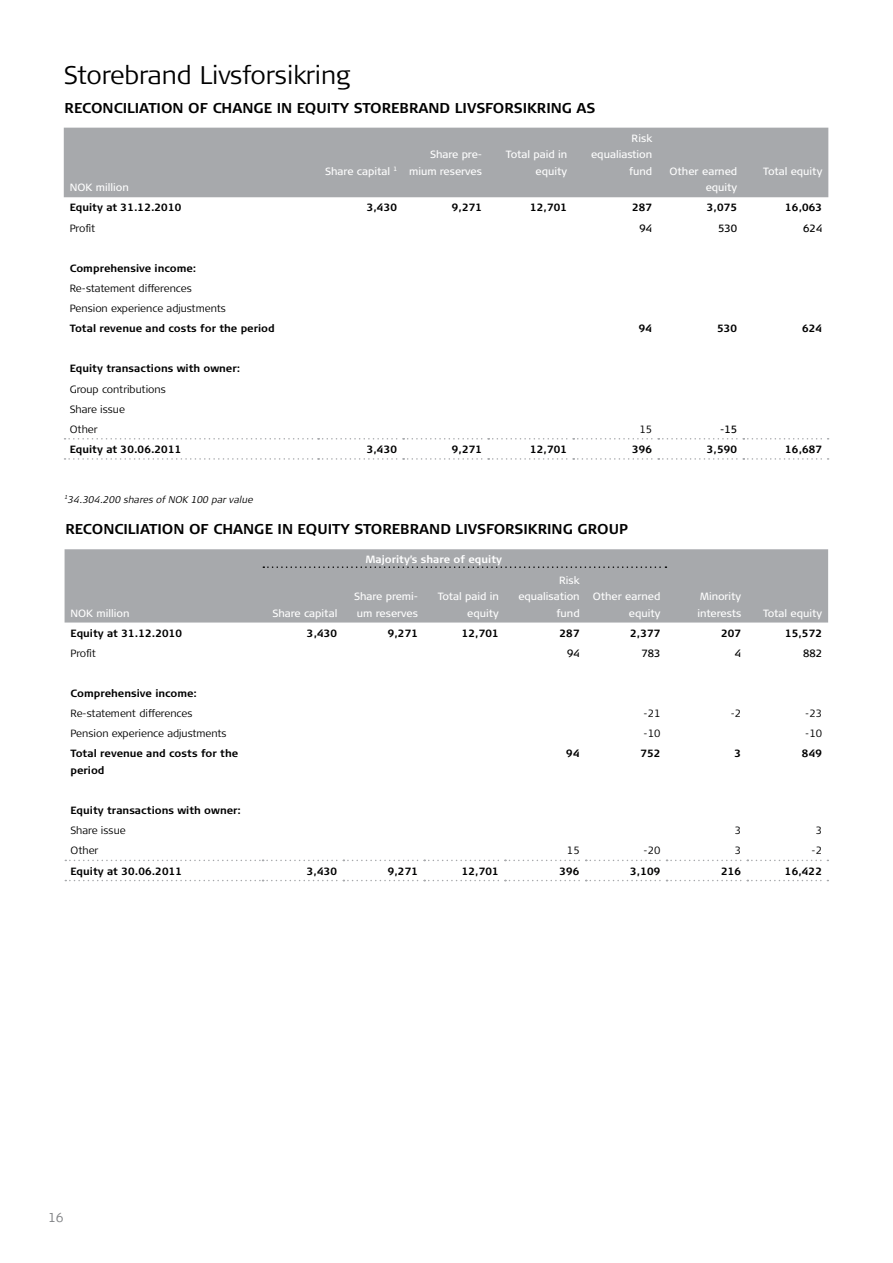
<style>
.page{position:relative;width:893px;height:1263px;background:#fff}
.page>*{position:absolute;margin:0;border:0;box-sizing:border-box;transform-origin:0 0}
.t1{font:300 25.5px "Signa Column";letter-spacing:-.01em;color:#000}
.t2{font:700 14.25px "Signa Column";color:#000}
.t3{font:300 12.75px "Signa Column";color:#808285}
.t4{font:700 10.5px/16.5px "Signa Column";color:#000}
.t5{font:10.5px/16.5px "Signa Column";color:#fff;text-align:right}
.t6{font:300 10.5px/20.1px "Signa Column";color:#000}
.t7{font:700 10.5px "Signa Column";color:#fff}
.t8{font:10.5px "Signa Column";color:#000}
.t9{font:italic 300 9.75px "Signa Column";color:#000}
</style>
<div class="page">
<div style="left:65px;top:549px;width:763px;height:73px;background:#a7a9ac"></div>
<svg style="left:65px;top:860px;width:763px;height:1px"></svg>
<svg style="left:65px;top:880px;width:763px;height:1px"></svg>
<svg style="left:263px;top:566px;width:403px;height:2px"></svg>
<div style="left:64px;top:128px;width:764px;height:69px;background:#a7a9ac"></div>
<svg style="left:65px;top:438px;width:764px;height:1px"></svg>
<svg style="left:65px;top:458px;width:764px;height:2px"></svg>
<h1 class="t1" style="left:64px;top:60px;width:288px">Storebrand Livsforsikring</h1>
<h2 class="t2" style="left:65px;top:99px;width:57px">RECONCILI</h2>
<h2 class="t2" style="left:139px;top:99px;width:308px">ATION OFCHANGEIN EQUITY STOREBRANDLI</h2>
<h2 class="t2" style="left:467px;top:99px;width:129px">VSFORSI KRI NG AS</h2>
<p class="t5" style="left:70px;top:179px;width:60px">NOK million</p>
<p class="t5" style="left:325px;top:163px;width:74px">Share capital <sup>1</sup></p>
<p class="t5" style="left:409px;top:146px;width:75px">Share pre&shy;mium reserves</p>
<p class="t5" style="left:506px;top:146px;width:63px">Total paid in equity</p>
<p class="t5" style="left:591px;top:130px;width:63px">Risk equaliastion fund</p>
<p class="t5" style="left:669px;top:163px;width:69px">Other earned equity</p>
<p class="t5" style="left:763px;top:163px;width:61px">Total equity</p>
<p class="t4" style="left:70px;top:199px;width:113px">Equity at 31.12.2010</p>
<p class="t4" style="left:367px;top:199px;width:32px">3,430</p>
<p class="t4" style="left:452px;top:199px;width:32px">9,271</p>
<p class="t4" style="left:530px;top:199px;width:39px">12,701</p>
<p class="t4" style="left:632px;top:199px;width:22px">287</p>
<p class="t4" style="left:707px;top:199px;width:32px">3,075</p>
<p class="t4" style="left:785px;top:199px;width:39px">16,063</p>
<p class="t6" style="left:70px;top:218px;width:27px">Profit</p>
<p class="t8" style="left:639px;top:222px;width:14px">94</p>
<p class="t8" style="left:718px;top:222px;width:21px">530</p>
<p class="t8" style="left:803px;top:222px;width:21px">624</p>
<p class="t4" style="left:70px;top:260px;width:128px">Comprehensive income:</p>
<p class="t6" style="left:70px;top:278px;width:158px">Re-statement differences<br>Pension experience adjustments</p>
<p class="t4" style="left:70px;top:320px;width:206px">Total revenue and costs for the period</p>
<p class="t4" style="left:639px;top:320px;width:15px">94</p>
<p class="t4" style="left:717px;top:320px;width:22px">530</p>
<p class="t4" style="left:802px;top:320px;width:22px">624</p>
<p class="t4" style="left:70px;top:360px;width:172px">Equity transactions with owner:</p>
<p class="t6" style="left:70px;top:379px;width:98px">Group contributions<br>Share issue<br>Other</p>
<p class="t6" style="left:639px;top:419px;width:14px">15</p>
<p class="t8" style="left:720px;top:423px;width:18px">-15</p>
<p class="t4" style="left:70px;top:441px;width:113px">Equity at 30.06.2011</p>
<p class="t4" style="left:367px;top:441px;width:32px">3,430</p>
<p class="t4" style="left:452px;top:441px;width:32px">9,271</p>
<p class="t4" style="left:530px;top:441px;width:39px">12,701</p>
<p class="t4" style="left:632px;top:441px;width:22px">396</p>
<p class="t4" style="left:707px;top:441px;width:32px">3,590</p>
<p class="t4" style="left:785px;top:441px;width:39px">16,687</p>
<p class="t9" style="left:65px;top:494px;width:190px"><sup>1</sup>34.304.200 shares of NOK 100 par value</p>
<h2 class="t2" style="left:65px;top:521px;width:57px">RECONCILI</h2>
<h2 class="t2" style="left:140px;top:521px;width:308px">ATION OFCHANGEIN EQUITY STOREBRANDLI</h2>
<h2 class="t2" style="left:468px;top:521px;width:162px">VSFORSIKRING GROUP</h2>
<p class="t5" style="left:71px;top:605px;width:60px">NOK million</p>
<p class="t5" style="left:272px;top:605px;width:67px">Share capital</p>
<p class="t7" style="left:366px;top:554px;width:138px">Majority’s share of equity</p>
<p class="t5" style="left:354px;top:588px;width:66px;text-align:left">Share premi&shy;um reserves</p>
<p class="t5" style="left:438px;top:588px;width:63px">Total paid in equity</p>
<p class="t5" style="left:518px;top:572px;width:63px">Risk equalisation fund</p>
<p class="t5" style="left:593px;top:588px;width:69px">Other earned equity</p>
<p class="t5" style="left:698px;top:588px;width:45px;text-align:left">Minority interests</p>
<p class="t5" style="left:763px;top:605px;width:61px">Total equity</p>
<p class="t4" style="left:71px;top:625px;width:113px">Equity at 31.12.2010</p>
<p class="t4" style="left:307px;top:625px;width:32px">3,430</p>
<p class="t4" style="left:388px;top:625px;width:32px">9,271</p>
<p class="t4" style="left:462px;top:625px;width:39px">12,701</p>
<p class="t4" style="left:560px;top:625px;width:22px">287</p>
<p class="t4" style="left:630px;top:625px;width:32px">2,377</p>
<p class="t4" style="left:721px;top:625px;width:22px">207</p>
<p class="t4" style="left:785px;top:625px;width:39px">15,572</p>
<p class="t6" style="left:71px;top:643px;width:27px">Profit</p>
<p class="t8" style="left:567px;top:647px;width:14px">94</p>
<p class="t8" style="left:641px;top:647px;width:21px">783</p>
<p class="t8" style="left:735px;top:647px;width:8px">4</p>
<p class="t8" style="left:803px;top:647px;width:21px">882</p>
<p class="t4" style="left:71px;top:685px;width:128px">Comprehensive income:</p>
<p class="t6" style="left:71px;top:703px;width:124px">Re-statement differences</p>
<p class="t6" style="left:643px;top:703px;width:18px">-21</p>
<p class="t6" style="left:731px;top:703px;width:12px">-2</p>
<p class="t6" style="left:805px;top:703px;width:18px">-23</p>
<p class="t6" style="left:71px;top:724px;width:158px">Pension experience adjustments</p>
<p class="t6" style="left:643px;top:724px;width:18px">-10</p>
<p class="t6" style="left:805px;top:724px;width:18px">-10</p>
<p class="t4" style="left:71px;top:745px;width:169px">Total revenue and costs for the period</p>
<p class="t4" style="left:566px;top:745px;width:15px">94</p>
<p class="t4" style="left:640px;top:745px;width:22px">752</p>
<p class="t4" style="left:735px;top:745px;width:8px">3</p>
<p class="t4" style="left:802px;top:745px;width:22px">849</p>
<p class="t4" style="left:71px;top:802px;width:172px">Equity transactions with owner:</p>
<p class="t6" style="left:71px;top:821px;width:57px">Share issue</p>
<p class="t6" style="left:735px;top:821px;width:8px">3</p>
<p class="t6" style="left:816px;top:821px;width:8px">3</p>
<p class="t6" style="left:71px;top:841px;width:30px">Other</p>
<p class="t6" style="left:567px;top:841px;width:14px">15</p>
<p class="t6" style="left:643px;top:841px;width:18px">-20</p>
<p class="t6" style="left:735px;top:841px;width:8px">3</p>
<p class="t6" style="left:811px;top:841px;width:12px">-2</p>
<p class="t4" style="left:71px;top:862px;width:113px">Equity at 30.06.2011</p>
<p class="t4" style="left:307px;top:862px;width:32px">3,430</p>
<p class="t4" style="left:388px;top:862px;width:32px">9,271</p>
<p class="t4" style="left:462px;top:862px;width:39px">12,701</p>
<p class="t4" style="left:559px;top:862px;width:22px">396</p>
<p class="t4" style="left:630px;top:862px;width:32px">3,109</p>
<p class="t4" style="left:721px;top:862px;width:22px">216</p>
<p class="t4" style="left:785px;top:862px;width:39px">16,422</p>
<p class="t3" style="left:48px;top:1210px;width:17px">16</p>
</div>
